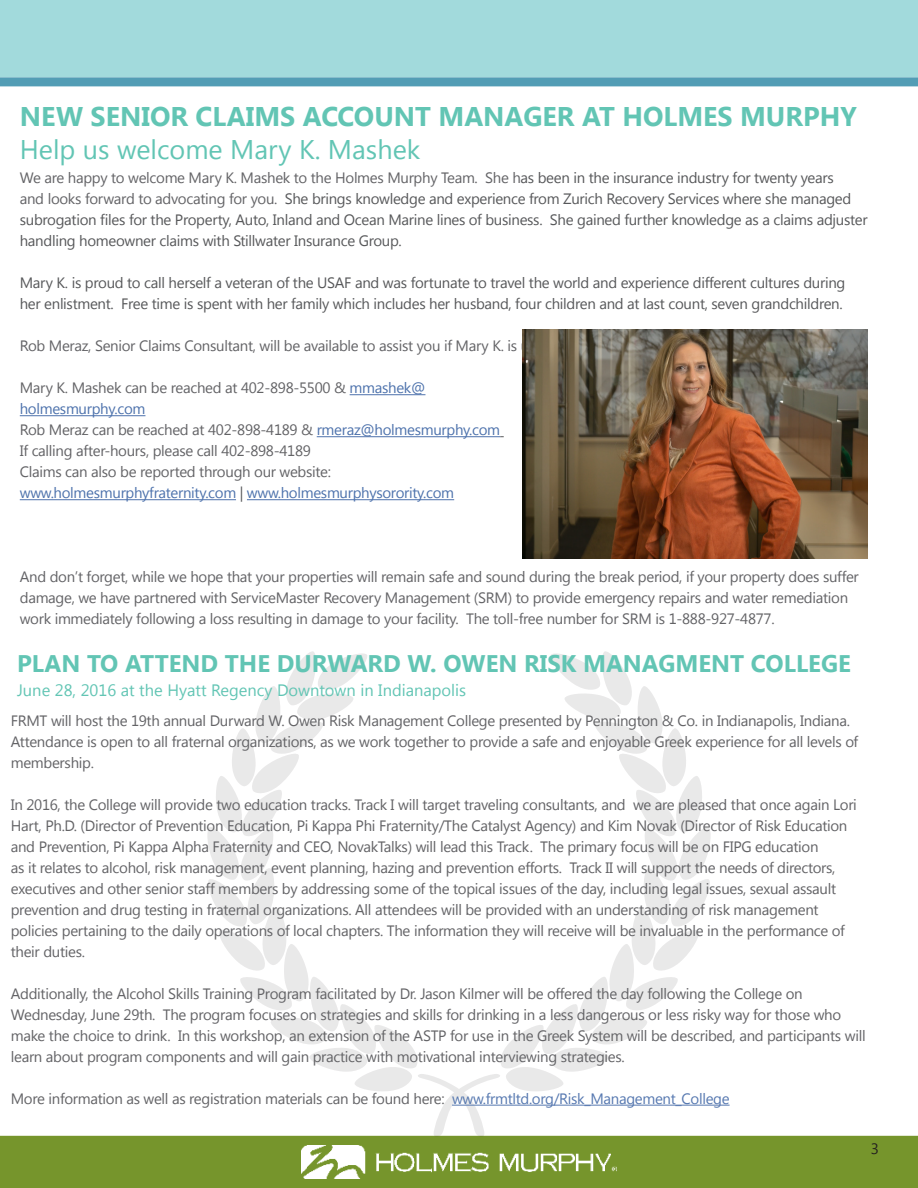
<style>
.page{position:relative;width:918px;height:1188px;background:#fff}
.page>*{position:absolute;margin:0;border:0;box-sizing:border-box;transform-origin:0 0}
.t1{font:700 27px "Segoe UI";color:#62c5b4}
.t2{font:27px "Segoe UI";color:#62c5b4}
.t3{font:700 24px "Segoe UI";color:#62c5b4}
.t4{font:16.5px "Segoe UI";color:#62c5b4}
.t5{font:15px/21px "Segoe UI";letter-spacing:-.02em;color:#636366}
.t6{font:15px/21px "Segoe UI";letter-spacing:-.02em;color:#57585a}
.t7{font:15px "Segoe UI";letter-spacing:-.02em;color:#4d72ac}
.t8{font:15px "Segoe UI";color:#231f20}
.s1{color:#636366}
.s2{color:#4d72ac}
.s3{color:#57585a}
.s4{color:#5678b0}
</style>
<div class="page">
<div style="left:1px;top:1137px;width:916px;height:50px;background:#76952c"></div>
<img style="left:301px;top:1146px;width:316px;height:33px">
<div style="left:0;top:1136px;width:918px;height:52px;border:2px solid #76952c"></div>
<svg style="left:206px;top:651px;width:506px;height:487px"></svg>
<div style="left:1px;top:1px;width:916px;height:76px;background:#a2dadc"></div>
<div style="left:0;top:0;width:918px;height:77px;border:2px solid #a2dadc"></div>
<div style="left:0;top:77px;width:918px;height:9px;background:#539db5"></div>
<hr style="left:350px;top:394px;width:75px;height:1px;background:#4d72ac">
<hr style="left:20px;top:415px;width:125px;height:1px;background:#4d72ac">
<hr style="left:317px;top:436px;width:183px;height:1px;background:#4d72ac">
<hr style="left:20px;top:499px;width:216px;height:1px;background:#4d72ac">
<hr style="left:247px;top:499px;width:207px;height:1px;background:#4d72ac">
<img style="left:522px;top:329px;width:346px;height:229px">
<hr style="left:452px;top:1105px;width:278px;height:1px;background:#5678b0">
<p class="t1" style="left:20px;top:97px;width:838px">NEW SENIOR CLAIMS ACCOUNT MANAGER AT HOLMES MURPHY</p>
<p class="t2" style="left:20px;top:131px;width:402px">Help us welcome Mary K. Mashek</p>
<p class="t6" style="left:20px;top:167px;width:849px"><span class="s1">We are happy to welcome Mary K. Mashek to the Holmes Murphy Team. She h</span>as been in the insurance industry for twenty years<br><span class="s1">and looks forward to advocating for you.</span> She brings knowledge and experience from Zurich Recovery Services where she managed subrogation files for the Property, Auto, Inland and Ocean Marine lines of business. She gained further knowledge as a claims adjuster handling homeowner claims with Stillwater Insurance Group.</p>
<p class="t6" style="left:20px;top:272px;width:827px">Mary K. is proud to call herself a veteran of the USAF and was fortunate to travel the world and experience different cultures during her enlistment. Free time is spent with her family which includes her husband, four children and at last count, seven grandchildren.</p>
<p class="t5" style="left:20px;top:335px;width:577px">Rob Meraz, Senior Claims Consultant, will be available to assist you if Mary K. is unavailable.</p>
<p class="t5" style="left:20px;top:377px;width:407px">Mary K. Mashek can be reached at 402-898-5500 &amp; <span class="s2">mmashek@ holmesmurphy.com</span></p>
<p class="t5" style="left:20px;top:419px;width:482px">Rob Meraz can be reached at 402-898-4189 &amp; <span class="s2">rmeraz@holmesmurphy.com</span></p>
<p class="t5" style="left:20px;top:440px;width:293px">If calling after-hours, please call 402-898-4189</p>
<p class="t5" style="left:20px;top:461px;width:313px">Claims can also be reported through our website:</p>
<p class="t7" style="left:20px;top:483px;width:436px">www.holmesmurphyfraternity.com <span class="s3">|</span> www.holmesmurphysorority.com</p>
<p class="t5" style="left:20px;top:566px;width:841px">And don’t forget, while we hope that your properties will remain safe and sound during the break period, if your property does suffer damage, we have partnered with ServiceMaster Recovery Management (SRM) to provide emergency repairs and water remediation work immediately following a loss resulting in damage to your facility. The toll-free number for SRM is 1-888-927-4877.</p>
<p class="t3" style="left:17px;top:646px;width:835px">PLAN TO ATTEND THE DURWARD W. OWEN RISK MANAGMENT COLLEGE</p>
<p class="t4" style="left:17px;top:679px;width:451px">June 28, 2016 at the Hyatt Regency Downtown in Indianapolis</p>
<p class="t5" style="left:11px;top:709px;width:849px">FRMT will host the 19th annual Durward W. Owen Risk Management College presented by Pennington &amp; Co. in Indianapolis, Indiana.<br>Attendance is open to all fraternal organizations, as we work together to provide a safe and enjoyable Greek experience for all levels of membership.</p>
<p class="t5" style="left:11px;top:793px;width:848px">In 2016, the College will provide two education tracks. Track I will target traveling consultants, and we are pleased that once again Lori Hart, Ph.D. (Director of Prevention Education, Pi Kappa Phi Fraternity/The Catalyst Agency) and Kim Novak (Director of Risk Education and Prevention, Pi Kappa Alpha Fraternity and CEO, NovakTalks) will lead this Track. The primary focus will be on FIPG education<br>as it relates to alcohol, risk management, event planning, hazing and prevention efforts. Track II will support the needs of directors, executives and other senior staff members by addressing some of the topical issues of the day, including legal issues, sexual assault prevention and drug testing in fraternal organizations. All attendees will be provided with an understanding of risk management policies pertaining to the daily operations of local chapters. The information they will receive will be invaluable in the performance of their duties.</p>
<p class="t5" style="left:11px;top:982px;width:856px">Additionally, the Alcohol Skills Training Program facilitated by Dr. Jason Kilmer will be offered the day following the College on Wednesday, June 29th. The program focuses on strategies and skills for drinking in a less dangerous or less risky way for those who make the choice to drink. In this workshop, an extension of the ASTP for use in the Greek System will be described, and participants will learn about program components and will gain practice with motivational interviewing strategies.</p>
<p class="t5" style="left:11px;top:1087px;width:720px">More information as well as registration materials can be found here: <span class="s4">www.frmtltd.org/Risk_Management_College</span></p>
<p class="t8" style="left:871px;top:1138px;width:10px">3</p>
</div>
